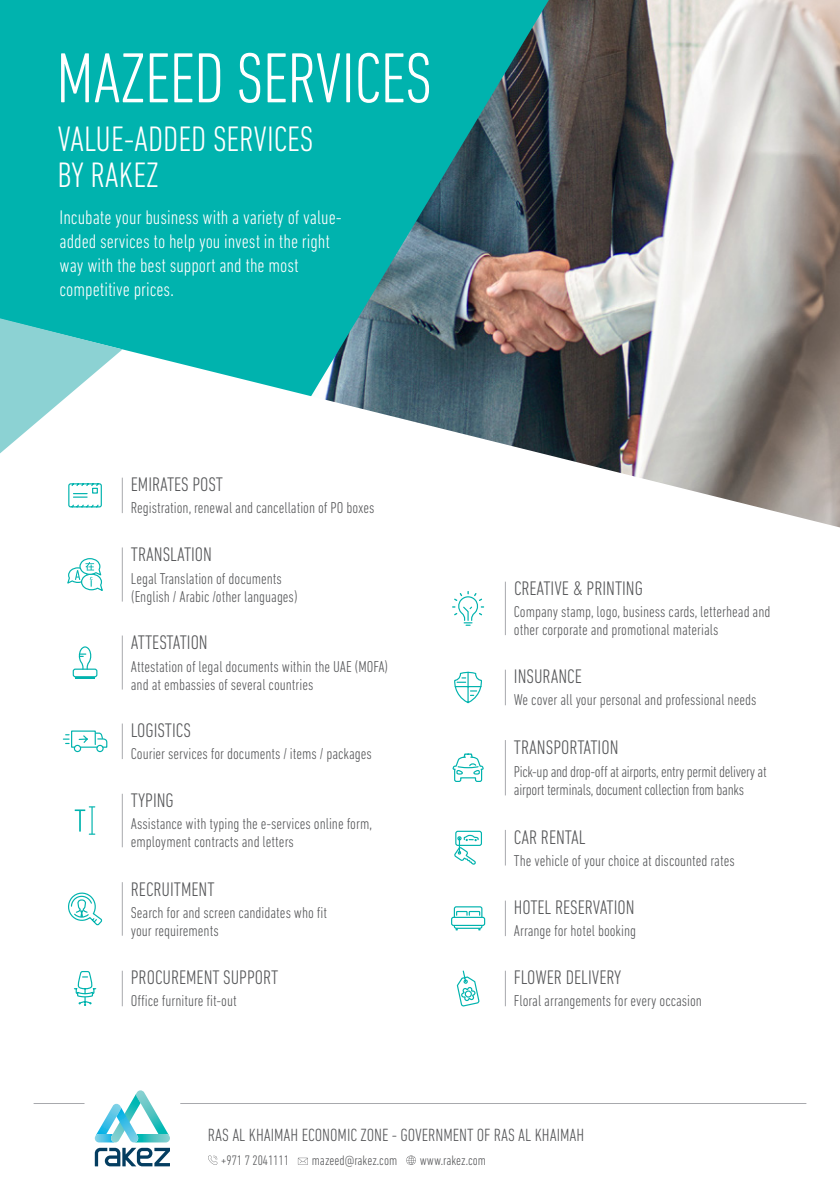
<style>
.page{position:relative;width:840px;height:1191px;background:#fff}
.page>*{position:absolute;margin:0;border:0;box-sizing:border-box;transform-origin:0 0}
.t1{font:300 condensed 72px "DIN Next LT Pro";letter-spacing:-.01em;color:#fff}
.t2{font:300 condensed 36px/36px "DIN Next LT Pro";color:#fff}
.t3{font:300 condensed 20px "DIN Next LT Pro";color:#57585a}
.t4{font:300 condensed 20px/24px "DIN Next LT Pro";color:#fff}
.t5{font:300 condensed 18px "DIN Next LT Pro";color:#57585a}
.t6{font:300 condensed 16px/18px "DIN Next LT Pro";color:#57585a}
.t7{font:300 condensed 16px/18px "DIN Next LT Pro";letter-spacing:-.02em;color:#57585a}
.t8{font:300 condensed 14px "DIN Next LT Pro";color:#57585a}
</style>
<div class="page">
<img style="left:548px;top:0;width:291px;height:319px">
<svg style="left:0;top:0;width:548px;height:319px;fill:#00b3ae"></svg>
<svg style="left:121px;top:319px;width:718px;height:315px"></svg>
<hr style="left:180px;top:1103px;width:625px;height:1px;background:#a8a9ad">
<hr style="left:34px;top:1103px;width:50px;height:1px;background:#a8a9ad">
<svg style="left:95px;top:1090px;width:75px;height:76px"></svg>
<svg style="left:208px;top:1155px;width:9px;height:10px"></svg>
<svg style="left:298px;top:1157px;width:10px;height:8px"></svg>
<svg style="left:406px;top:1155px;width:9px;height:10px"></svg>
<svg style="left:454px;top:671px;width:28px;height:33px"></svg>
<hr style="left:504px;top:669px;width:1px;height:36px;background:#a8a9ad">
<svg style="left:454px;top:830px;width:28px;height:35px"></svg>
<hr style="left:504px;top:830px;width:1px;height:35px;background:#a8a9ad">
<div style="left:453px;top:906px;width:29px;height:23px;border:1px solid #00b3ae;border-radius:2px"></div>
<div style="left:451px;top:917px;width:33px;height:8px;background:#fff;border-radius:2px"></div>
<div style="left:451px;top:916px;width:34px;height:10px;border:1px solid #00b3ae;border-radius:2px"></div>
<svg style="left:456px;top:910px;width:24px;height:6px"></svg>
<hr style="left:504px;top:900px;width:1px;height:36px;background:#a8a9ad">
<svg style="left:456px;top:970px;width:23px;height:36px"></svg>
<hr style="left:504px;top:970px;width:1px;height:36px;background:#a8a9ad">
<svg style="left:452px;top:591px;width:32px;height:35px"></svg>
<hr style="left:504px;top:581px;width:1px;height:54px;background:#a8a9ad">
<svg style="left:452px;top:753px;width:32px;height:29px"></svg>
<hr style="left:504px;top:740px;width:1px;height:55px;background:#a8a9ad">
<svg style="left:73px;top:971px;width:24px;height:35px"></svg>
<hr style="left:122px;top:970px;width:1px;height:36px;background:#a8a9ad">
<svg style="left:0;top:318px;width:183px;height:224px"></svg>
<hr style="left:122px;top:477px;width:1px;height:36px;background:#a8a9ad">
<div style="left:96px;top:745px;width:8px;height:7px;border:1px solid #00b3ae;border-radius:50%"></div>
<div style="left:74px;top:745px;width:7px;height:7px;border:1px solid #00b3ae;border-radius:50%"></div>
<svg style="left:63px;top:730px;width:45px;height:18px"></svg>
<hr style="left:122px;top:723px;width:1px;height:36px;background:#a8a9ad">
<svg style="left:67px;top:558px;width:36px;height:33px"></svg>
<hr style="left:122px;top:547px;width:1px;height:54px;background:#a8a9ad">
<svg style="left:72px;top:646px;width:26px;height:32px"></svg>
<hr style="left:122px;top:635px;width:1px;height:54px;background:#a8a9ad">
<svg style="left:68px;top:892px;width:34px;height:33px"></svg>
<hr style="left:122px;top:882px;width:1px;height:53px;background:#a8a9ad">
<hr style="left:122px;top:793px;width:1px;height:54px;background:#a8a9ad">
<svg style="left:75px;top:806px;width:20px;height:28px"></svg>
<p class="t1" style="left:56px;top:37px;width:377px">MAZEED SERVICES</p>
<p class="t2" style="left:58px;top:120px;width:257px">VALUE-ADDED SERVICES<br>BY RAKEZ</p>
<p class="t4" style="left:60px;top:205px;width:283px">Incubate your business with a variety of value&shy;added services to help you invest in the right way with the best support and the most competitive prices.</p>
<p class="t3" style="left:131px;top:473px;width:94px">EMIRATES POST</p>
<p class="t6" style="left:131px;top:498px;width:245px">Registration, renewal and cancellation of PO boxes</p>
<p class="t3" style="left:131px;top:543px;width:83px">TRANSLATION</p>
<p class="t6" style="left:131px;top:569px;width:168px">Legal Translation of documents (English / Arabic /other languages)</p>
<p class="t3" style="left:131px;top:631px;width:78px">ATTESTATION</p>
<p class="t6" style="left:131px;top:657px;width:259px">Attestation of legal documents within the UAE (MOFA) and at embassies of several countries</p>
<p class="t3" style="left:131px;top:719px;width:61px">LOGISTICS</p>
<p class="t6" style="left:131px;top:744px;width:242px">Courier services for documents / items / packages</p>
<p class="t3" style="left:131px;top:789px;width:44px">TYPING</p>
<p class="t6" style="left:131px;top:814px;width:242px">Assistance with typing the e-services online form, employment contracts and letters</p>
<p class="t3" style="left:131px;top:877px;width:85px">RECRUITMENT</p>
<p class="t6" style="left:131px;top:903px;width:198px">Search for and screen candidates who fit your requirements</p>
<p class="t3" style="left:131px;top:966px;width:149px">PROCUREMENT SUPPORT</p>
<p class="t6" style="left:131px;top:991px;width:107px">Office furniture fit-out</p>
<p class="t3" style="left:513px;top:577px;width:130px">CREATIVE &amp; PRINTING</p>
<p class="t6" style="left:513px;top:602px;width:258px">Company stamp, logo, business cards, letterhead and other corporate and promotional materials</p>
<p class="t3" style="left:513px;top:665px;width:69px">INSURANCE</p>
<p class="t6" style="left:513px;top:690px;width:244px">We cover all your personal and professional needs</p>
<p class="t3" style="left:513px;top:735px;width:106px">TRANSPORTATION</p>
<p class="t7" style="left:513px;top:763px;width:254px">Pick-up and drop-off at airports, entry permit delivery at airport terminals, document collection from banks</p>
<p class="t3" style="left:513px;top:825px;width:73px">CAR RENTAL</p>
<p class="t6" style="left:513px;top:851px;width:222px">The vehicle of your choice at discounted rates</p>
<p class="t3" style="left:513px;top:896px;width:122px">HOTEL RESERVATION</p>
<p class="t6" style="left:513px;top:921px;width:124px">Arrange for hotel booking</p>
<p class="t3" style="left:513px;top:966px;width:109px">FLOWER DELIVERY</p>
<p class="t6" style="left:513px;top:991px;width:189px">Floral arrangements for every occasion</p>
<p class="t5" style="left:208px;top:1124px;width:377px">RAS AL KHAIMAH ECONOMIC ZONE - GOVERNMENT OF RAS AL KHAIMAH</p>
<p class="t8" style="left:221px;top:1152px;width:69px">+971 7 2041111</p>
<p class="t8" style="left:311px;top:1152px;width:87px">mazeed@rakez.com</p>
<p class="t8" style="left:419px;top:1152px;width:68px">www.rakez.com</p>
</div>
